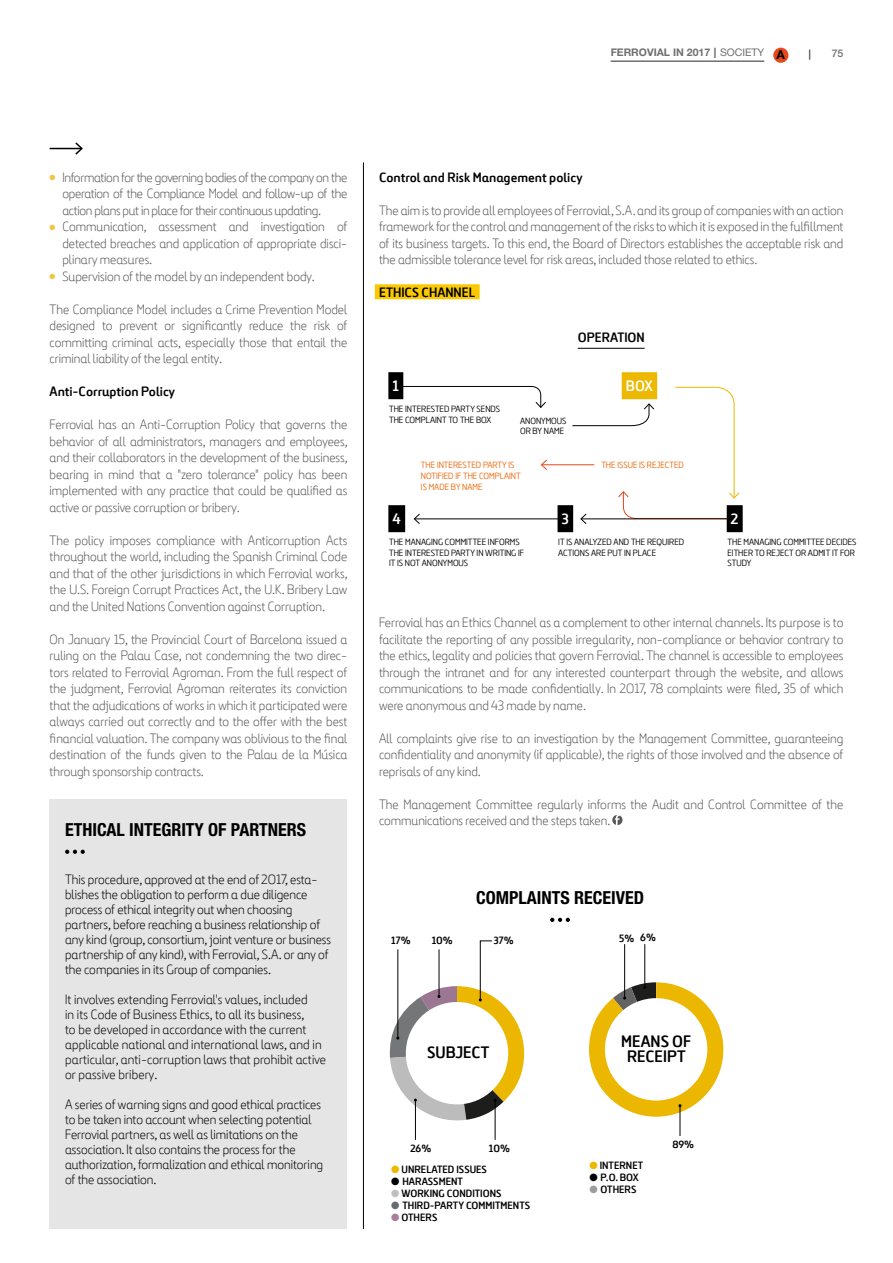
<style>
.page{position:relative;width:893px;height:1263px;background:#fff}
.page>*{position:absolute;margin:0;border:0;box-sizing:border-box;transform-origin:0 0}
.t1{font:700 condensed 18px "Helvetica Neue LT Pro";color:#000}
.t2{font:700 16.5px/15px "Ferrovial New";color:#000;text-align:center}
.t3{font:700 15px "Ferrovial New";color:#fff}
.t4{font:300 13.5px/16.5px "Ferrovial New";color:#575756;text-align:justify}
.t5{font:300 13.5px/15px "Ferrovial New";color:#000}
.t6{font:700 13.5px "Ferrovial New";color:#000}
.t7{font:700 12.3px "Helvetica Neue LT Pro";color:#000}
.t8{font:700 10.5px "Ferrovial New";color:#000}
.t9{font:700 10.5px "Helvetica Neue LT Pro";color:#706f6f}
.t10{font:500 10.5px "Helvetica Neue LT Pro";color:#706f6f}
.t11{font:9px/10.8px "Ferrovial New";color:#000}
.t12{font:9px/10.8px "Ferrovial New";color:#ec6608}
.s1{font-weight:400;font-size:14.4px}
.s2{font-weight:400}
.s3{color:#f2c541}
.s4{color:#edb800}
.s5{color:#bfc0c1}
.s6{color:#696a6f}
.s7{color:#aa7da0}
.s8{color:#9c9e9e}
</style>
<div class="page">
<div style="left:773px;top:48px;width:15px;height:15px;background:#e5481d;border-radius:50%"></div>
<div style="left:375px;top:284px;width:105px;height:15px;background:#fbc900"></div>
<svg style="left:612px;top:815px;width:10px;height:10px"></svg>
<svg style="left:615px;top:815px;width:5px;height:10px"></svg>
<hr style="left:611px;top:60px;width:153px;height:2px;background:#706f6f">
<div style="left:50px;top:799px;width:297px;height:430px;background:#e5e5e6"></div>
<svg style="left:65px;top:850px;width:20px;height:4px"></svg>
<hr style="left:363px;top:162px;width:1px;height:1067px;background:#000">
<hr style="left:50px;top:148px;width:32px;height:1px;background:#000">
<svg style="left:74px;top:142px;width:9px;height:13px"></svg>
<hr style="left:415px;top:1100px;width:1px;height:40px;background:#000">
<hr style="left:495px;top:1100px;width:1px;height:40px;background:#000">
<hr style="left:644px;top:944px;width:1px;height:43px;background:#000">
<hr style="left:680px;top:1106px;width:1px;height:30px;background:#000">
<hr style="left:624px;top:944px;width:1px;height:54px;background:#000">
<svg style="left:589px;top:982px;width:134px;height:135px"></svg>
<svg style="left:550px;top:918px;width:20px;height:4px"></svg>
<svg style="left:389px;top:940px;width:135px;height:181px"></svg>
<div style="left:388px;top:372px;width:15px;height:27px;background:#000"></div>
<div style="left:727px;top:505px;width:16px;height:27px;background:#000"></div>
<div style="left:558px;top:505px;width:15px;height:27px;background:#000"></div>
<div style="left:388px;top:505px;width:17px;height:27px;background:#000"></div>
<svg style="left:402px;top:386px;width:144px;height:22px"></svg>
<div style="left:622px;top:372px;width:35px;height:27px;background:#edb800"></div>
<svg style="left:572px;top:386px;width:168px;height:139px"></svg>
<hr style="left:414px;top:518px;width:144px;height:1px;background:#000">
<svg style="left:413px;top:513px;width:8px;height:11px"></svg>
<hr style="left:542px;top:464px;width:52px;height:1px;background:#e5481d">
<svg style="left:541px;top:459px;width:7px;height:11px"></svg>
<hr style="left:578px;top:348px;width:67px;height:1px;background:#000">
<p class="t9" style="left:611px;top:46px;width:155px">FERROVIAL IN 2017 <span class="s1">I</span> <span class="s2">SOCIETY</span></p>
<p class="t7" style="left:777px;top:47px;width:10px">A</p>
<p class="t10" style="left:832px;top:47px;width:13px">75</p>
<p class="t4" style="left:62px;top:168px;width:286px;text-indent:-13px"><span class="s3">●</span> Information for the governing bodies of the company on the operation of the Compliance Model and follow-up of the action plans put in place for their continuous updating.</p>
<p class="t4" style="left:62px;top:218px;width:286px;text-indent:-13px"><span class="s3">●</span> Communication, assessment and investigation of detected breaches and application of appropriate disci&shy;plinary measures.</p>
<p class="t4" style="left:50px;top:267px;width:267px"><span class="s3">●</span> Supervision of the model by an independent body.</p>
<p class="t4" style="left:50px;top:300px;width:299px">The Compliance Model includes a Crime Prevention Model designed to prevent or significantly reduce the risk of committing criminal acts, especially those that entail the criminal liability of the legal entity.</p>
<p class="t6" style="left:50px;top:383px;width:127px">Anti-Corruption Policy</p>
<p class="t4" style="left:50px;top:416px;width:300px">Ferrovial has an Anti-Corruption Policy that governs the behavior of all administrators, managers and employees, and their collaborators in the development of the business, bearing in mind that a "zero tolerance" policy has been implemented with any practice that could be qualified as active or passive corruption or bribery.</p>
<p class="t4" style="left:50px;top:531px;width:300px">The policy imposes compliance with Anticorruption Acts throughout the world, including the Spanish Criminal Code and that of the other jurisdictions in which Ferrovial works, the U.S. Foreign Corrupt Practices Act, the U.K. Bribery Law and the United Nations Convention against Corruption.</p>
<p class="t4" style="left:50px;top:630px;width:299px">On January 15, the Provincial Court of Barcelona issued a ruling on the Palau Case, not condemning the two direc&shy;tors related to Ferrovial Agroman. From the full respect of the judgment, Ferrovial Agroman reiterates its conviction that the adjudications of works in which it participated were always carried out correctly and to the offer with the best financial valuation. The company was oblivious to the final destination of the funds given to the Palau de la Música through sponsorship contracts.</p>
<h1 class="t1" style="left:65px;top:819px;width:242px">ETHICAL INTEGRITY OF PARTNERS</h1>
<p class="t5" style="left:65px;top:871px;width:267px">This procedure, approved at the end of 2017, esta&shy;blishes the obligation to perform a due diligence process of ethical integrity out when choosing partners, before reaching a business relationship of any kind (group, consortium, joint venture or business partnership of any kind), with Ferrovial, S.A. or any of the companies in its Group of companies.</p>
<p class="t5" style="left:65px;top:991px;width:262px">It involves extending Ferrovial's values, included<br>in its Code of Business Ethics, to all its business,<br>to be developed in accordance with the current applicable national and international laws, and in particular, anti-corruption laws that prohibit active or passive bribery.</p>
<p class="t5" style="left:65px;top:1096px;width:260px">A series of warning signs and good ethical practices to be taken into account when selecting potential Ferrovial partners, as well as limitations on the association. It also contains the process for the authorization, formalization and ethical monitoring of the association.</p>
<p class="t6" style="left:379px;top:168px;width:205px">Control and Risk Management policy</p>
<p class="t4" style="left:379px;top:201px;width:466px">The aim is to provide all employees of Ferrovial, S.A. and its group of companies with an action framework for the control and management of the risks to which it is exposed in the fulfillment of its business targets. To this end, the Board of Directors establishes the acceptable risk and the admissible tolerance level for risk areas, included those related to ethics.</p>
<p class="t6" style="left:379px;top:284px;width:98px">ETHICS CHANNEL</p>
<p class="t3" style="left:393px;top:377px;width:8px">1</p>
<p class="t11" style="left:389px;top:403px;width:113px">THE INTERESTED PARTY SENDS<br>THE COMPLAINT TO THE BOX</p>
<p class="t6" style="left:578px;top:329px;width:68px">OPERATION</p>
<p class="t11" style="left:520px;top:415px;width:48px">ANONYMOUS<br>OR BY NAME</p>
<p class="t3" style="left:626px;top:377px;width:28px">BOX</p>
<p class="t12" style="left:421px;top:459px;width:95px">THE INTERESTED PARTY IS</p>
<p class="t12" style="left:601px;top:459px;width:84px">THE ISSUE IS REJECTED</p>
<p class="t12" style="left:421px;top:470px;width:101px">NOTIFIED IF THE COMPLAINT<br>IS MADE BY NAME</p>
<p class="t3" style="left:393px;top:510px;width:10px">4</p>
<p class="t3" style="left:562px;top:510px;width:9px">3</p>
<p class="t3" style="left:731px;top:510px;width:9px">2</p>
<p class="t11" style="left:389px;top:536px;width:137px">THE MANAGING COMMITTEE INFORMS<br>THE INTERESTED PARTY IN WRITING IF<br>IT IS NOT ANONYMOUS</p>
<p class="t11" style="left:558px;top:536px;width:127px">IT IS ANALYZED AND THE REQUIRED<br>ACTIONS ARE PUT IN PLACE</p>
<p class="t11" style="left:727px;top:536px;width:131px">THE MANAGING COMMITTEE DECIDES<br>EITHER TO REJECT OR ADMIT IT FOR<br>STUDY</p>
<p class="t4" style="left:379px;top:614px;width:466px">Ferrovial has an Ethics Channel as a complement to other internal channels. Its purpose is to facilitate the reporting of any possible irregularity, non-compliance or behavior contrary to the ethics, legality and policies that govern Ferrovial. The channel is accessible to employees through the intranet and for any interested counterpart through the website, and allows communications to be made confidentially. In 2017, 78 complaints were filed, 35 of which were anonymous and 43 made by name.</p>
<p class="t4" style="left:379px;top:729px;width:466px">All complaints give rise to an investigation by the Management Committee, guaranteeing confidentiality and anonymity (if applicable), the rights of those involved and the absence of reprisals of any kind.</p>
<p class="t4" style="left:379px;top:795px;width:466px">The Management Committee regularly informs the Audit and Control Committee of the communications received and the steps taken.</p>
<p class="t8" style="left:391px;top:934px;width:21px">17%</p>
<h1 class="t1" style="left:476px;top:887px;width:169px">COMPLAINTS RECEIVED</h1>
<p class="t8" style="left:432px;top:934px;width:22px">10%</p>
<p class="t8" style="left:494px;top:934px;width:21px">37%</p>
<p class="t8" style="left:640px;top:930px;width:17px">6%</p>
<p class="t8" style="left:619px;top:931px;width:17px">5%</p>
<p class="t2" style="left:427px;top:1045px;width:64px">SUBJECT</p>
<p class="t2" style="left:621px;top:1033px;width:72px">MEANS OF<br>RECEIPT</p>
<p class="t8" style="left:410px;top:1142px;width:22px">26%</p>
<p class="t8" style="left:489px;top:1142px;width:22px">10%</p>
<p class="t8" style="left:391px;top:1162px;width:97px"><span class="s4">●</span> UNRELATED ISSUES</p>
<p class="t8" style="left:391px;top:1174px;width:73px">● HARASSMENT</p>
<p class="t8" style="left:391px;top:1186px;width:112px"><span class="s5">●</span> WORKING CONDITIONS</p>
<p class="t8" style="left:391px;top:1198px;width:140px"><span class="s6">●</span> THIRD-PARTY COMMITMENTS</p>
<p class="t8" style="left:391px;top:1210px;width:48px"><span class="s7">●</span> OTHERS</p>
<p class="t8" style="left:589px;top:1158px;width:55px"><span class="s4">●</span> INTERNET</p>
<p class="t8" style="left:589px;top:1170px;width:51px">● P.O. BOX</p>
<p class="t8" style="left:589px;top:1182px;width:49px"><span class="s8">●</span> OTHERS</p>
<p class="t8" style="left:672px;top:1138px;width:23px">89%</p>
</div>
